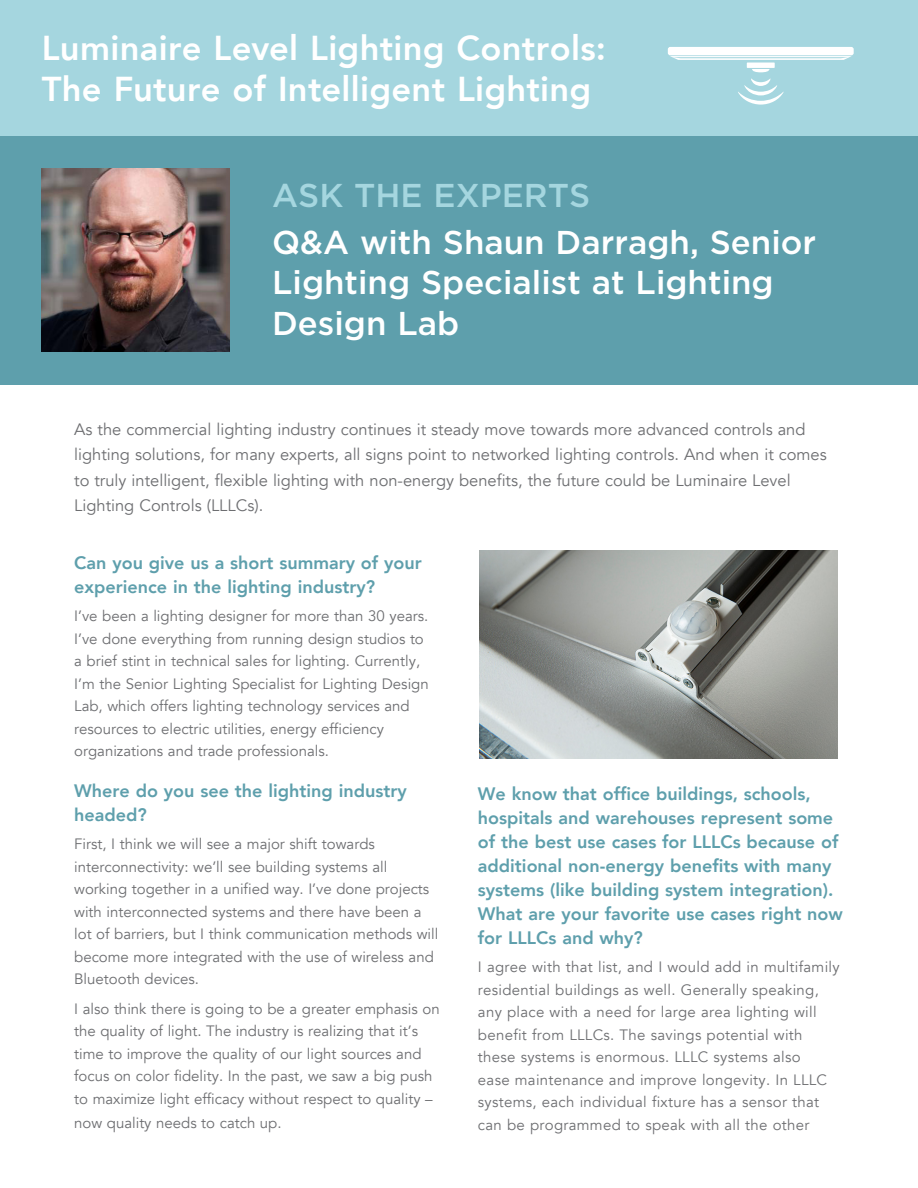
<style>
.page{position:relative;width:918px;height:1188px;background:#fff}
.page>*{position:absolute;margin:0;border:0;box-sizing:border-box;transform-origin:0 0}
.t1{font:800 34.5px/42px "Avenir";letter-spacing:.01em;color:#fff}
.t2{font:500 33px/40.5px "Gotham";color:#fff}
.t3{font:500 33px "Gotham";color:#a5d6df}
.t4{font:800 18px/24px "Avenir";color:#5e9fac}
.t5{font:16.5px/25.5px "Avenir";color:#6d6e71}
.t6{font:15px/22.5px "Avenir";color:#6d6e71}
.t7{font:15px/22.5px "Avenir";letter-spacing:.02em;color:#6d6e71}
</style>
<div class="page">
<img style="left:479px;top:551px;width:359px;height:207px">
<div style="left:0;top:0;width:918px;height:137px;background:#a5d6df"></div>
<div style="left:668px;top:47px;width:186px;height:8px;background:#fff;border-radius:2px"></div>
<div style="left:747px;top:63px;width:28px;height:5px;background:#fff"></div>
<svg style="left:752px;top:69px;width:17px;height:3px"></svg>
<svg style="left:738px;top:78px;width:46px;height:27px"></svg>
<svg style="left:670px;top:56px;width:181px;height:4px"></svg>
<div style="left:0;top:136px;width:918px;height:248px;background:#5e9fac"></div>
<img style="left:42px;top:168px;width:188px;height:184px">
<h1 class="t1" style="left:42px;top:27px;width:566px">Luminaire Level Lighting Controls:<br>The Future of Intelligent Lighting</h1>
<h2 class="t3" style="left:272px;top:173px;width:320px">ASK THE EXPERTS</h2>
<h2 class="t2" style="left:272px;top:221px;width:545px">Q&amp;A with Shaun Darragh, Senior<br>Lighting Specialist at Lighting<br>Design Lab</h2>
<p class="t5" style="left:74px;top:416px;width:754px">As the commercial lighting industry continues it steady move towards more advanced controls and lighting solutions, for many experts, all signs point to networked lighting controls. And when it comes to truly intelligent, flexible lighting with non-energy benefits, the future could be Luminaire Level Lighting Controls (LLLCs).</p>
<p class="t4" style="left:74px;top:551px;width:349px">Can you give us a short summary of your experience in the lighting industry?</p>
<p class="t6" style="left:74px;top:605px;width:356px">I’ve been a lighting designer for more than 30 years.<br>I’ve done everything from running design studios to a brief stint in technical sales for lighting. Currently, I’m the Senior Lighting Specialist for Lighting Design Lab, which offers lighting technology services and resources to electric utilities, energy efficiency organizations and trade professionals.</p>
<p class="t4" style="left:74px;top:779px;width:334px">Where do you see the lighting industry headed?</p>
<p class="t6" style="left:74px;top:833px;width:366px">First, I think we will see a major shift towards interconnectivity: we’ll see building systems all working together in a unified way. I’ve done projects with interconnected systems and there have been a lot of barriers, but I think communication methods will become more integrated with the use of wireless and Bluetooth devices.</p>
<p class="t6" style="left:74px;top:997px;width:367px">I also think there is going to be a greater emphasis on the quality of light. The industry is realizing that it’s time to improve the quality of our light sources and focus on color fidelity. In the past, we saw a big push to maximize light efficacy without respect to quality –</p>
<p class="t6" style="left:74px;top:1111px;width:209px">now quality needs to catch up.</p>
<p class="t4" style="left:478px;top:782px;width:367px">We know that office buildings, schools, hospitals and warehouses represent some of the best use cases for LLLCs because of additional non-energy benefits with many systems (like building system integration).<br>What are your favorite use cases right now for LLLCs and why?</p>
<p class="t7" style="left:478px;top:956px;width:363px">I agree with that list, and I would add in multifamily residential buildings as well. Generally speaking, any place with a need for large area lighting will benefit from LLLCs. The savings potential with these systems is enormous. LLLC systems also<br>ease maintenance and improve longevity. In LLLC systems, each individual fixture has a sensor that can be programmed to speak with all the other</p>
</div>
